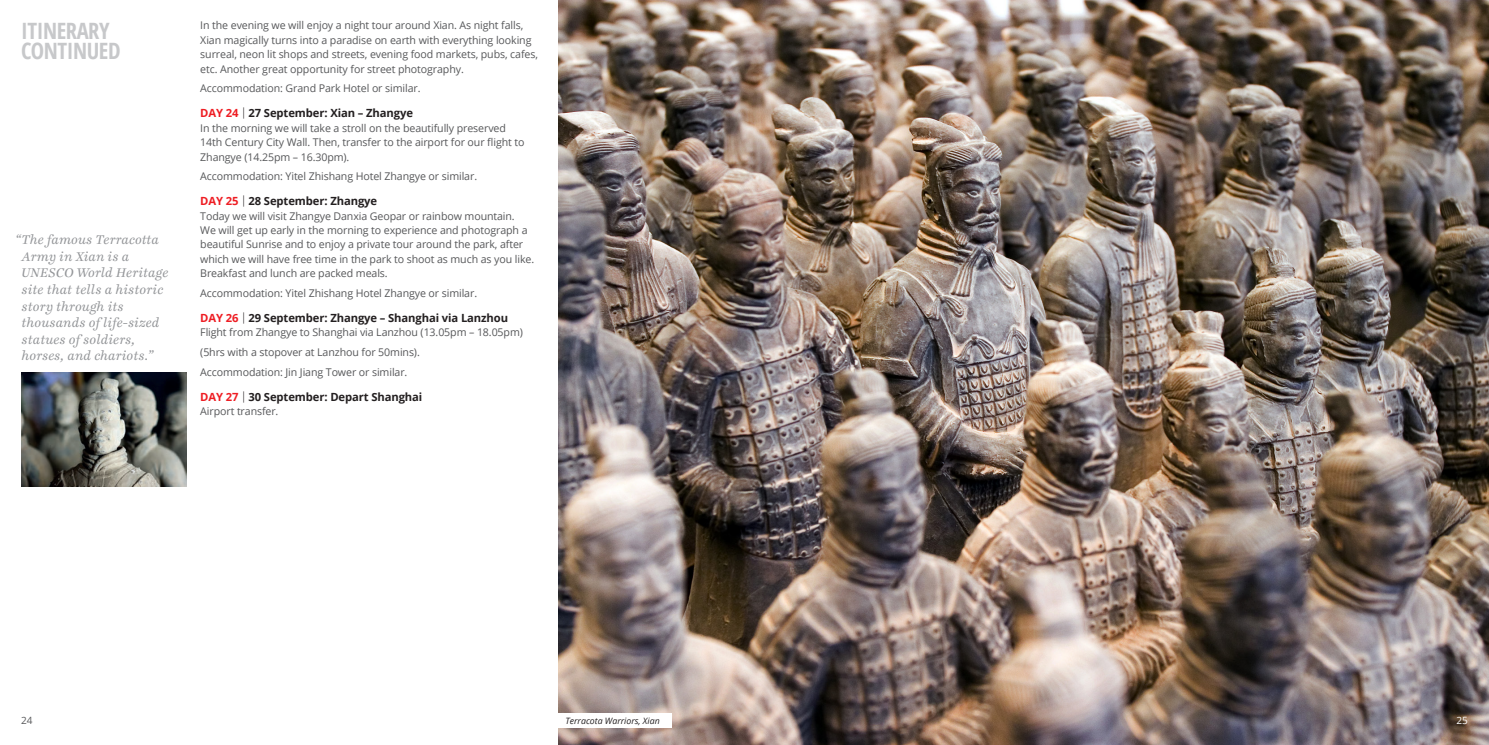
<style>
.page{position:relative;width:1489px;height:745px;background:#fff}
.page>*{position:absolute;margin:0;border:0;box-sizing:border-box;transform-origin:0 0}
.Heading_Colour{font:700 22.5px "Open Sans Condensed";letter-spacing:-.02em;color:#c7c8ca}
.t1{font:italic 13.75px/16.5px "Ingeborg";letter-spacing:.01em;color:#939598}
.Subheading{font:700 11.25px "Open Sans";letter-spacing:-.01em;color:#231f20}
.Body{font:10.62px/14.4px "Open Sans";letter-spacing:-.01em;color:#57585a}
.t2{font:10px "Open Sans";color:#57585a}
.t3{font:10px "Open Sans";color:#fff}
.t4{font:italic 8.75px "Open Sans";color:#231f20}
.s1{color:#ee1d23}
.s2{font-weight:300;font-stretch:condensed}
</style>
<div class="page">
<img style="left:21px;top:372px;width:165px;height:113px">
<img style="left:558px;top:0;width:930px;height:744px">
<div style="left:558px;top:712px;width:113px;height:14px;background:#fff"></div>
<p class="Heading_Colour" style="left:21px;top:15px;width:90px">ITINERARY</p>
<p class="Heading_Colour" style="left:21px;top:35px;width:101px">CONTINUED</p>
<p class="t1" style="left:22px;top:231px;width:148px;text-indent:-6px">“The famous Terracotta<br>Army in Xian is a<br>UNESCO World Heritage site that tells a historic story through its thousands of life-sized statues of soldiers, horses, and chariots.”</p>
<p class="Body" style="left:200px;top:18px;width:339px">In the evening we will enjoy a night tour around Xian. As night falls, Xian magically turns into a paradise on earth with everything looking surreal, neon lit shops and streets, evening food markets, pubs, cafes, etc. Another great opportunity for street photography.</p>
<p class="Body" style="left:200px;top:81px;width:222px">Accommodation: Grand Park Hotel or similar.</p>
<p class="Subheading" style="left:200px;top:105px;width:214px"><span class="s1">DAY 24</span> <span class="s2">|</span> 27 September: Xian – Zhangye</p>
<p class="Body" style="left:200px;top:120px;width:326px">In the morning we will take a stroll on the beautifully preserved<br>14th Century City Wall. Then, transfer to the airport for our flight to<br>Zhangye (14.25pm – 16.30pm).</p>
<p class="Body" style="left:200px;top:169px;width:278px">Accommodation: Yitel Zhishang Hotel Zhangye or similar.</p>
<p class="Subheading" style="left:200px;top:193px;width:178px"><span class="s1">DAY 25</span> <span class="s2">|</span> 28 September: Zhangye</p>
<p class="Body" style="left:200px;top:208px;width:335px">Today we will visit Zhangye Danxia Geopar or rainbow mountain.<br>We will get up early in the morning to experience and photograph a beautiful Sunrise and to enjoy a private tour around the park, after which we will have free time in the park to shoot as much as you like.<br>Breakfast and lunch are packed meals.</p>
<p class="Body" style="left:200px;top:285px;width:278px">Accommodation: Yitel Zhishang Hotel Zhangye or similar.</p>
<p class="Subheading" style="left:200px;top:310px;width:309px"><span class="s1">DAY 26</span> <span class="s2">|</span> 29 September: Zhangye – Shanghai via Lanzhou</p>
<p class="Body" style="left:200px;top:325px;width:324px">Flight from Zhangye to Shanghai via Lanzhou (13.05pm – 18.05pm)</p>
<p class="Body" style="left:200px;top:344px;width:221px">(5hrs with a stopover at Lanzhou for 50mins).</p>
<p class="Body" style="left:200px;top:364px;width:209px">Accommodation: Jin Jiang Tower or similar.</p>
<p class="Subheading" style="left:200px;top:388px;width:223px"><span class="s1">DAY 27</span> <span class="s2">|</span> 30 September: Depart Shanghai</p>
<p class="Body" style="left:200px;top:403px;width:80px">Airport transfer.</p>
<p class="t2" style="left:21px;top:712px;width:13px">24</p>
<p class="t4" style="left:565px;top:713px;width:96px">Terracota Warriors, Xian</p>
<p class="t3" style="left:1456px;top:712px;width:13px">25</p>
</div>
